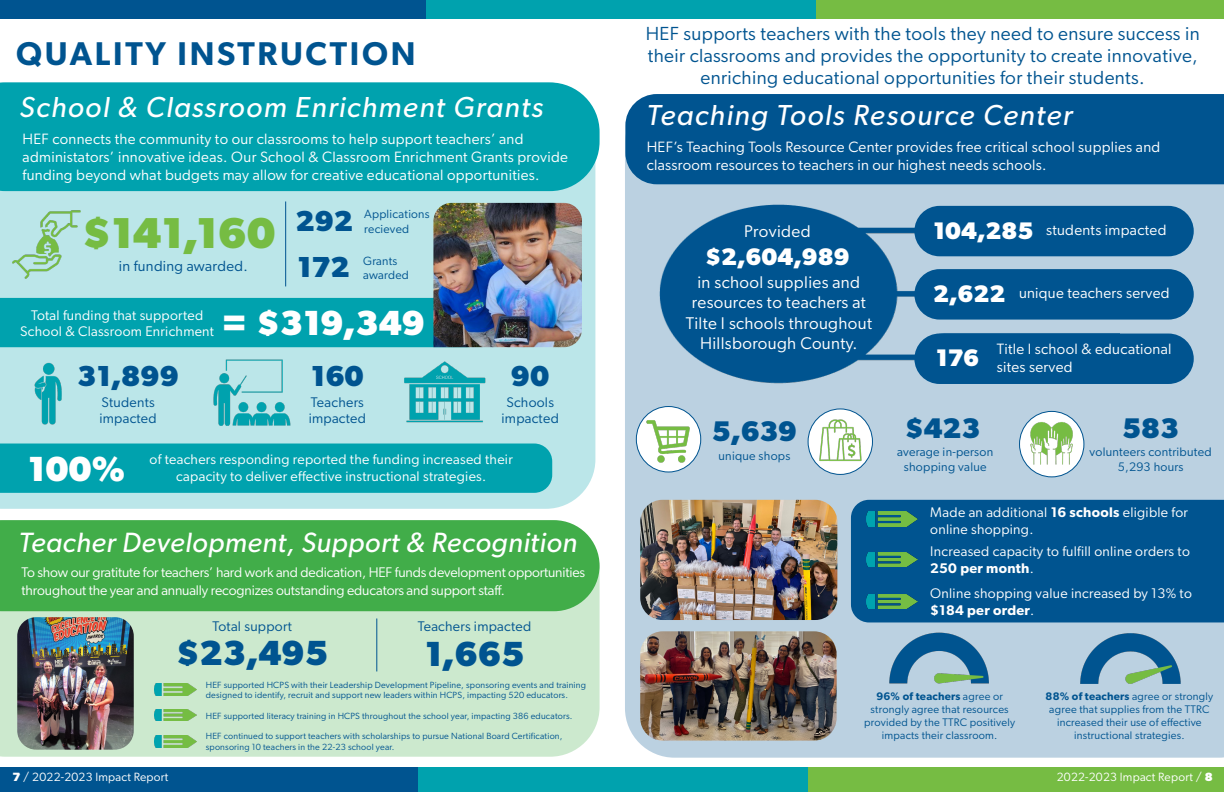
<style>
.page{position:relative;width:1224px;height:792px;background:#fff}
.page>*{position:absolute;margin:0;border:0;box-sizing:border-box;transform-origin:0 0}
.t1{font:700 43.4px "Gibson";color:#76bc43}
.t2{font:700 35px "Gibson";color:#fff}
.t3{font:700 35px "Gibson";color:#005490}
.t4{font:600 33px "Gibson";letter-spacing:.08em;color:#005490}
.t5{font:italic 29px "Gibson";letter-spacing:.05em;color:#fff}
.t6{font:700 29px "Gibson";color:#005490}
.t7{font:700 28.5px "Gibson";color:#005490}
.t8{font:italic 28px "Gibson";letter-spacing:.02em;color:#fff}
.t9{font:700 24px "Gibson";color:#fff}
.t10{font:19px/22px "Gibson";letter-spacing:.02em;color:#005490;text-align:center}
.t11{font:17px/20.4px "Gibson";letter-spacing:.02em;color:#fff;text-align:center}
.t12{font:15px/18px "Gibson";letter-spacing:.02em;color:#fff}
.t13{font:14.8px "Gibson";letter-spacing:.02em;color:#005490}
.t14{font:14px/16.8px "Gibson";letter-spacing:.02em;color:#fff}
.t15{font:14px/18px "Gibson";letter-spacing:-.01em;color:#fff}
.t16{font:14px/16.8px "Gibson";letter-spacing:.02em;color:#005490}
.t17{font:12.4px/14.9px "Gibson";letter-spacing:.02em;color:#005490;text-align:center}
.t18{font:12px "Gibson";letter-spacing:.02em;color:#fff}
.t19{font:12px/14.4px "Gibson";letter-spacing:.02em;color:#005490}
.t20{font:11px/13.2px "Gibson";letter-spacing:.02em;color:#005490;text-align:center}
.t21{font:9px/10.8px "Gibson";letter-spacing:.02em;color:#005490}
.s1{font-weight:600}
.s2{font-weight:700}
</style>
<div class="page">
<div style="left:399px;top:0;width:426px;height:19px;background:#00a2ae"></div>
<div style="left:0;top:0;width:425px;height:19px;background:#005490"></div>
<div style="left:816px;top:0;width:408px;height:19px;background:#76bc43"></div>
<div style="left:391px;top:767px;width:426px;height:25px;background:#00a2ae"></div>
<div style="left:0;top:767px;width:417px;height:25px;background:#005490"></div>
<div style="left:808px;top:767px;width:416px;height:25px;background:#76bc43"></div>
<div style="left:0;top:191px;width:595px;height:318px;background:#bbe6e9"></div>
<div style="left:0;top:298px;width:433px;height:49px;background:#00a2ae"></div>
<div style="left:0;top:82px;width:600px;height:109px;background:#00a2ae"></div>
<div style="left:0;top:611px;width:600px;height:146px;background:#cce9ce"></div>
<div style="left:0;top:520px;width:600px;height:91px;background:#41ad49"></div>
<div style="left:625px;top:184px;width:599px;height:574px;background:#bbd1e1"></div>
<div style="left:625px;top:94px;width:599px;height:90px;background:#005490"></div>
<div style="left:0;top:444px;width:552px;height:49px;background:#00a2ae"></div>
<img style="left:433px;top:203px;width:149px;height:144px">
<hr style="left:285px;top:201px;width:1px;height:85px;background:#005490">
<img style="left:7px;top:204px;width:79px;height:76px">
<img style="left:29px;top:362px;width:41px;height:66px">
<img style="left:209px;top:356px;width:86px;height:80px">
<img style="left:401px;top:356px;width:92px;height:77px">
<img style="left:17px;top:617px;width:117px;height:133px">
<hr style="left:376px;top:619px;width:1px;height:52px;background:#005490">
<img style="left:154px;top:683px;width:42px;height:12px">
<img style="left:154px;top:709px;width:42px;height:12px">
<img style="left:154px;top:736px;width:42px;height:12px">
<img style="left:625px;top:187px;width:494px;height:206px">
<div style="left:914px;top:206px;width:280px;height:50px;background:#005490;border-radius:25px"></div>
<div style="left:914px;top:269px;width:280px;height:51px;background:#005490;border-radius:25px"></div>
<div style="left:914px;top:334px;width:280px;height:50px;background:#005490;border-radius:25px"></div>
<div style="left:636px;top:407px;width:65px;height:65px;background:#fff;border-radius:50%"></div>
<div style="left:636px;top:406px;width:65px;height:67px;border:1px solid #005490;border-radius:50%"></div>
<div style="left:808px;top:409px;width:64px;height:65px;background:#fff;border-radius:50%"></div>
<div style="left:808px;top:408px;width:65px;height:67px;border:1px solid #005490;border-radius:50%"></div>
<img style="left:641px;top:417px;width:51px;height:47px">
<img style="left:816px;top:416px;width:50px;height:48px">
<img style="left:640px;top:500px;width:197px;height:120px">
<div style="left:851px;top:500px;width:373px;height:122px;background:#005490"></div>
<div style="left:1020px;top:411px;width:64px;height:66px;background:#fff;border-radius:50%"></div>
<div style="left:1019px;top:411px;width:65px;height:66px;border:1px solid #005490;border-radius:50%"></div>
<img style="left:1025px;top:421px;width:52px;height:46px">
<img style="left:640px;top:631px;width:197px;height:110px">
<img style="left:867px;top:512px;width:51px;height:14px">
<img style="left:867px;top:552px;width:51px;height:14px">
<img style="left:867px;top:594px;width:51px;height:15px">
<img style="left:884px;top:627px;width:112px;height:64px">
<img style="left:1073px;top:627px;width:112px;height:64px">
<h3 class="t4" style="left:16px;top:34px;width:401px">QUALITY INSTRUCTION</h3>
<h3 class="t5" style="left:20px;top:90px;width:525px">School &amp; Classroom Enrichment Grants</h3>
<p class="t12" style="left:23px;top:130px;width:547px">HEF connects the community to our classrooms to help support teachers’ and administators’ innovative ideas. Our School &amp; Classroom Enrichment Grants provide funding beyond what budgets may allow for creative educational opportunities.</p>
<h3 class="t6" style="left:296px;top:204px;width:59px">292</h3>
<p class="t19" style="left:364px;top:207px;width:67px">Applications recieved</p>
<h3 class="t6" style="left:297px;top:250px;width:54px">172</h3>
<p class="t19" style="left:363px;top:253px;width:47px">Grants awarded</p>
<h2 class="t2" style="left:221px;top:302px;width:205px">= $319,349</h2>
<h1 class="t1" style="left:82px;top:207px;width:195px">$141,160</h1>
<p class="t13" style="left:119px;top:257px;width:130px">in funding awarded.</p>
<p class="t14" style="left:20px;top:306px;width:195px;text-align:center">Total funding that supported<br>School &amp; Classroom Enrichment</p>
<h3 class="t6" style="left:77px;top:359px;width:103px">31,899</h3>
<h3 class="t6" style="left:311px;top:359px;width:55px">160</h3>
<h3 class="t6" style="left:511px;top:359px;width:40px">90</h3>
<p class="t16" style="left:99px;top:393px;width:59px">Students impacted</p>
<p class="t16" style="left:309px;top:393px;width:59px">Teachers impacted</p>
<p class="t16" style="left:502px;top:393px;width:59px;text-align:center">Schools impacted</p>
<h2 class="t2" style="left:28px;top:448px;width:99px">100%</h2>
<p class="t14" style="left:150px;top:451px;width:365px;text-align:center">of teachers responding reported the funding increased their capacity to deliver effective instructional strategies.</p>
<h3 class="t8" style="left:19px;top:526px;width:560px">Teacher Development, Support &amp; Recognition</h3>
<p class="t15" style="left:22px;top:563px;width:565px">To show our gratitute for teachers’ hard work and dedication, HEF funds development opportunities throughout the year and annually recognizes outstanding educators and support staff.</p>
<p class="t16" style="left:213px;top:617px;width:81px">Total support</p>
<h2 class="t3" style="left:176px;top:633px;width:153px">$23,495</h2>
<p class="t16" style="left:418px;top:617px;width:115px">Teachers impacted</p>
<h2 class="t3" style="left:425px;top:633px;width:101px">1,665</h2>
<p class="t21" style="left:206px;top:679px;width:382px">HEF supported HCPS with their Leadership Development Pipeline, sponsoring events and training designed to identify, recruit and support new leaders within HCPS, impacting 520 educators.</p>
<p class="t21" style="left:206px;top:711px;width:368px">HEF supported literacy training in HCPS throughout the school year, impacting 386 educators.</p>
<p class="t21" style="left:206px;top:731px;width:358px">HEF continued to support teachers with scholarships to pursue National Board Certification, sponsoring 10 teachers in the 22-23 school year.</p>
<p class="t10" style="left:646px;top:22px;width:556px">HEF supports teachers with the tools they need to ensure success in their classrooms and provides the opportunity to create innovative, enriching educational opportunities for their students.</p>
<h3 class="t5" style="left:647px;top:98px;width:427px">Teaching Tools Resource Center</h3>
<p class="t12" style="left:647px;top:138px;width:515px">HEF’s Teaching Tools Resource Center provides free critical school supplies and classroom resources to teachers in our highest needs schools.</p>
<p class="t11" style="left:744px;top:221px;width:68px">Provided</p>
<p class="t11" style="left:686px;top:272px;width:188px">in school supplies and resources to teachers at<br>Tilte I schools throughout<br>Hillsborough County.</p>
<h3 class="t9" style="left:705px;top:242px;width:146px">$2,604,989</h3>
<h3 class="t9" style="left:933px;top:216px;width:102px">104,285</h3>
<p class="t12" style="left:1046px;top:221px;width:122px">students impacted</p>
<h3 class="t9" style="left:933px;top:279px;width:74px">2,622</h3>
<p class="t12" style="left:1019px;top:284px;width:152px">unique teachers served</p>
<h3 class="t9" style="left:936px;top:344px;width:45px">176</h3>
<p class="t12" style="left:997px;top:339px;width:176px">Title I school &amp; educational sites served</p>
<h3 class="t7" style="left:712px;top:414px;width:87px">5,639</h3>
<p class="t17" style="left:719px;top:448px;width:73px">unique shops</p>
<h3 class="t7" style="left:905px;top:411px;width:77px">$423</h3>
<h3 class="t7" style="left:1122px;top:411px;width:58px">583</h3>
<p class="t17" style="left:1090px;top:444px;width:124px">volunteers contributed<br>5,293 hours</p>
<p class="t14" style="left:930px;top:503px;width:259px">Made an additional <span class="s1">16 schools</span> eligible for online shopping.</p>
<p class="t14" style="left:930px;top:543px;width:261px">Increased capacity to fulfill online orders to<br><span class="s1">250 per month</span>.</p>
<p class="t14" style="left:930px;top:584px;width:263px">Online shopping value increased by 13% to <span class="s1">$184 per order</span>.</p>
<p class="t17" style="left:897px;top:444px;width:98px">average in-person shopping value</p>
<p class="t20" style="left:864px;top:689px;width:152px"><span class="s1">96% of teachers</span> agree or strongly agree that resources provided by the TTRC positively impacts their classroom.</p>
<p class="t20" style="left:1046px;top:689px;width:169px"><span class="s1">88% of teachers</span> agree or strongly agree that supplies from the TTRC increased their use of effective instructional strategies.</p>
<p class="t18" style="left:12px;top:770px;width:158px"><span class="s2">7</span> / 2022-2023 Impact Report</p>
<p class="t18" style="left:1057px;top:770px;width:157px">2022-2023 Impact Report / <span class="s2">8</span></p>
</div>
